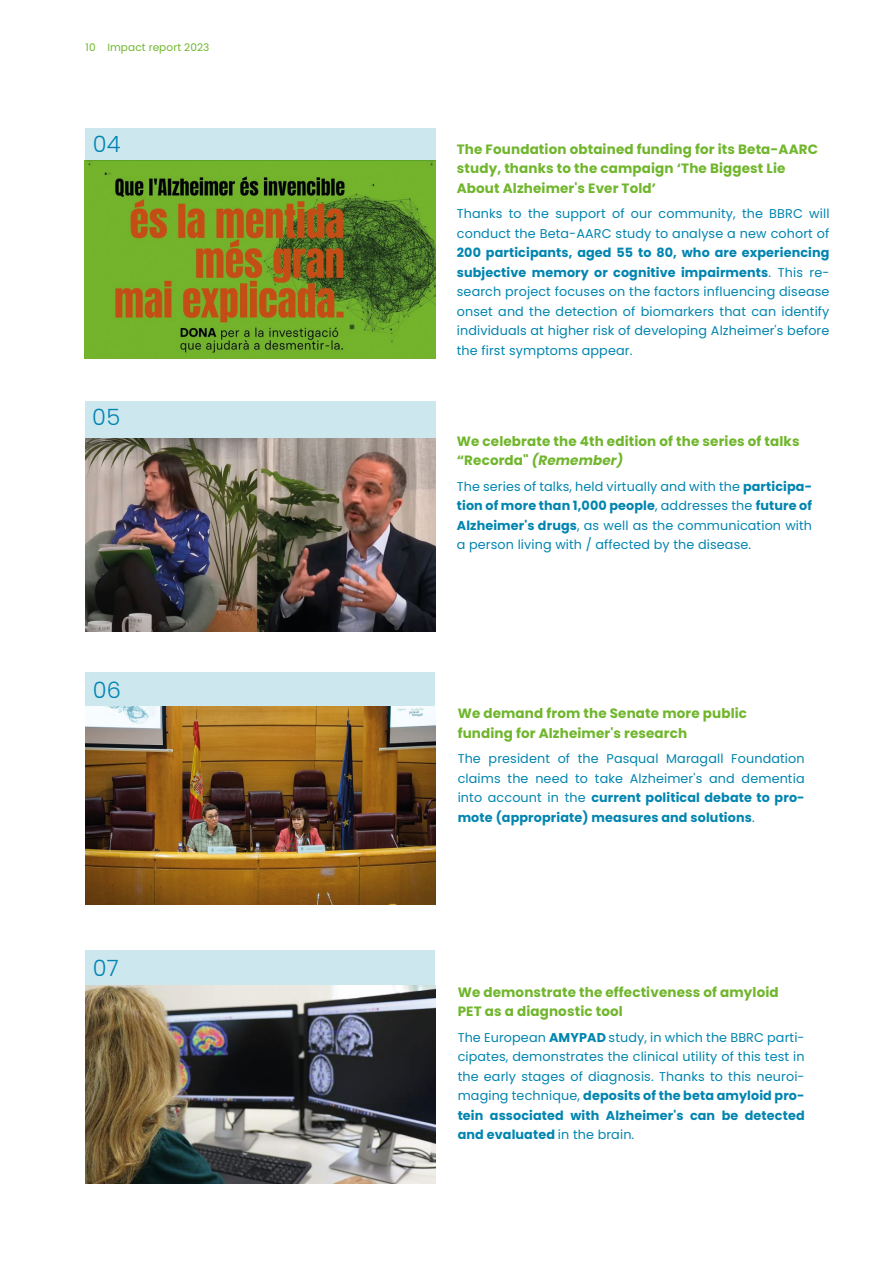
<style>
.page{position:relative;width:893px;height:1263px;background:#fff}
.page>*{position:absolute;margin:0;border:0;box-sizing:border-box;transform-origin:0 0}
.t1{font:300 22.5px "Poppins";letter-spacing:.01em;color:#0085b0}
.t2{font:700 13.5px/19.5px "Poppins";letter-spacing:.01em;color:#70b62c}
.t3{font:12.75px/19.5px "Poppins";letter-spacing:.01em;color:#0085b0;text-align:justify}
.t4{font:10.5px "Poppins";letter-spacing:.01em;color:#70b62c}
.s1{font-weight:700}
.s2{font-style:italic}
</style>
<div class="page">
<div style="left:85px;top:128px;width:350px;height:33px;background:#cde7ef"></div>
<div style="left:85px;top:402px;width:350px;height:37px;background:#cde7ef"></div>
<div style="left:86px;top:672px;width:349px;height:35px;background:#cde7ef"></div>
<img style="left:85px;top:161px;width:350px;height:198px">
<img style="left:85px;top:439px;width:350px;height:193px">
<img style="left:86px;top:707px;width:349px;height:198px">
<div style="left:86px;top:950px;width:349px;height:35px;background:#cde7ef"></div>
<img style="left:86px;top:985px;width:349px;height:198px">
<p class="t4" style="left:86px;top:42px;width:125px">10 Impact report 2023</p>
<h1 class="t1" style="left:93px;top:131px;width:29px">04</h1>
<h1 class="t1" style="left:92px;top:404px;width:29px">05</h1>
<h1 class="t1" style="left:93px;top:677px;width:30px">06</h1>
<h1 class="t1" style="left:93px;top:955px;width:28px">07</h1>
<p class="t2" style="left:457px;top:139px;width:363px">The Foundation obtained funding for its Beta-AARC study, thanks to the campaign ‘The Biggest Lie<br>About Alzheimer's Ever Told’</p>
<p class="t3" style="left:457px;top:204px;width:374px">Thanks to the support of our community, the BBRC will conduct the Beta-AARC study to analyse a new cohort of</p>
<p class="t3" style="left:457px;top:243px;width:374px"><span class="s1">200 participants, aged 55 to 80, who are experiencing subjective memory or cognitive impairments</span>. This re&shy;search project focuses on the factors influencing disease onset and the detection of biomarkers that can identify individuals at higher risk of developing Alzheimer's before the first symptoms appear.</p>
<p class="t2" style="left:457px;top:431px;width:344px">We celebrate the 4th edition of the series of talks “Recorda" <span class="s2">(Remember)</span></p>
<p class="t3" style="left:457px;top:476px;width:357px">The series of talks, held virtually and with the <span class="s1">participa&shy;tion of more than 1,000 people</span>, addresses the <span class="s1">future of Alzheimer's drugs</span>, as well as the communication with a person living with / affected by the disease.</p>
<p class="t2" style="left:458px;top:704px;width:291px">We demand from the Senate more public funding for Alzheimer's research</p>
<p class="t3" style="left:458px;top:749px;width:348px">The president of the Pasqual Maragall Foundation claims the need to take Alzheimer's and dementia into account in the <span class="s1">current political debate to pro&shy;mote (appropriate) measures and solutions</span>.</p>
<p class="t2" style="left:458px;top:982px;width:323px">We demonstrate the effectiveness of amyloid<br>PET as a diagnostic tool</p>
<p class="t3" style="left:458px;top:1027px;width:348px">The European <span class="s1">AMYPAD</span> study, in which the BBRC parti&shy;cipates, demonstrates the clinical utility of this test in the early stages of diagnosis. Thanks to this neuroi&shy;maging technique, <span class="s1">deposits of the beta amyloid pro&shy;tein associated with Alzheimer's can be detected and evaluated</span> in the brain.</p>
</div>
